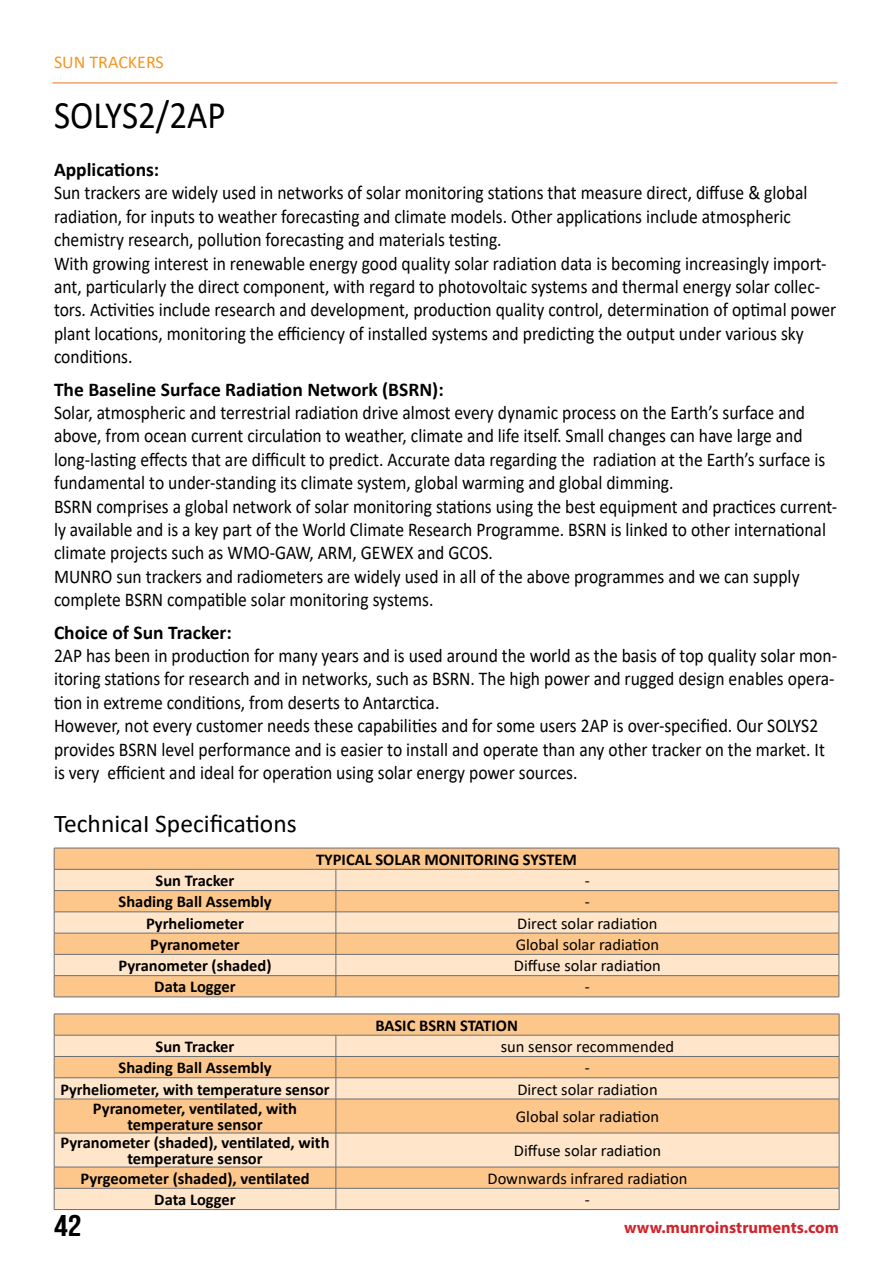
<style>
.page{position:relative;width:893px;height:1263px;background:#fff}
.page>*{position:absolute;margin:0;border:0;box-sizing:border-box;transform-origin:0 0}
.t1{font:39px "Calibri";color:#000;scale:.9 1}
.t2{font:30px "Bebas Neue";color:#000;scale:1.15 1}
.t3{font:25.5px "Calibri";color:#000}
.t4{font:19.5px/23.4px "Calibri";color:#000;scale:.9 1}
.t5{font:700 19.5px "Calibri";color:#000}
.t6{font:18px "Calibri";color:#f8951f}
.t7{font:700 16.5px/16.5px "Calibri";color:#000;text-align:center}
.t8{font:16.5px "Calibri";color:#000}
.t9{font:700 16.5px "Myriad Pro";color:#d2232a}
</style>
<div class="page">
<svg style="left:55px;top:849px;width:784px;height:148px;background:#f9c48a"></svg>
<svg style="left:55px;top:870px;width:784px;height:105px;background:#fcd8b0"></svg>
<hr style="left:54px;top:848px;width:282px;height:1px;background:#6d6e71">
<hr style="left:336px;top:848px;width:503px;height:1px;background:#6d6e71">
<hr style="left:54px;top:869px;width:282px;height:1px;background:#6d6e71">
<hr style="left:336px;top:869px;width:503px;height:1px;background:#6d6e71">
<hr style="left:54px;top:890px;width:282px;height:1px;background:#6d6e71">
<hr style="left:336px;top:890px;width:503px;height:1px;background:#6d6e71">
<hr style="left:54px;top:911px;width:282px;height:1px;background:#6d6e71">
<hr style="left:336px;top:911px;width:503px;height:1px;background:#6d6e71">
<hr style="left:54px;top:933px;width:282px;height:1px;background:#6d6e71">
<hr style="left:336px;top:933px;width:503px;height:1px;background:#6d6e71">
<hr style="left:54px;top:954px;width:282px;height:1px;background:#6d6e71">
<hr style="left:336px;top:954px;width:503px;height:1px;background:#6d6e71">
<hr style="left:54px;top:975px;width:282px;height:1px;background:#6d6e71">
<svg style="left:54px;top:848px;width:1px;height:149px"></svg>
<hr style="left:336px;top:975px;width:503px;height:1px;background:#6d6e71">
<svg style="left:336px;top:869px;width:1px;height:128px"></svg>
<svg style="left:839px;top:848px;width:1px;height:149px"></svg>
<hr style="left:54px;top:997px;width:282px;height:1px;background:#6d6e71">
<hr style="left:336px;top:997px;width:503px;height:1px;background:#6d6e71">
<div style="left:55px;top:1015px;width:784px;height:20px;background:#fdc78b"></div>
<svg style="left:55px;top:1036px;width:784px;height:173px;background:#fcd7ae"></svg>
<hr style="left:54px;top:1014px;width:282px;height:1px;background:#6d6e71">
<hr style="left:336px;top:1014px;width:503px;height:1px;background:#6d6e71">
<hr style="left:54px;top:1035px;width:282px;height:1px;background:#6d6e71">
<hr style="left:336px;top:1035px;width:503px;height:1px;background:#6d6e71">
<hr style="left:54px;top:1056px;width:282px;height:1px;background:#6d6e71">
<hr style="left:336px;top:1056px;width:503px;height:1px;background:#6d6e71">
<hr style="left:54px;top:1077px;width:282px;height:1px;background:#6d6e71">
<svg style="left:54px;top:1014px;width:1px;height:85px"></svg>
<hr style="left:336px;top:1077px;width:503px;height:1px;background:#6d6e71">
<svg style="left:336px;top:1035px;width:1px;height:64px"></svg>
<svg style="left:839px;top:1014px;width:1px;height:85px"></svg>
<hr style="left:54px;top:1099px;width:282px;height:1px;background:#6d6e71">
<hr style="left:54px;top:1099px;width:1px;height:34px;background:#6d6e71">
<hr style="left:336px;top:1099px;width:503px;height:1px;background:#6d6e71">
<hr style="left:336px;top:1099px;width:1px;height:34px;background:#6d6e71">
<hr style="left:839px;top:1099px;width:1px;height:34px;background:#6d6e71">
<hr style="left:54px;top:1133px;width:282px;height:1px;background:#6d6e71">
<hr style="left:54px;top:1133px;width:1px;height:34px;background:#6d6e71">
<hr style="left:336px;top:1133px;width:503px;height:1px;background:#6d6e71">
<hr style="left:336px;top:1133px;width:1px;height:34px;background:#6d6e71">
<hr style="left:839px;top:1133px;width:1px;height:34px;background:#6d6e71">
<hr style="left:54px;top:1167px;width:282px;height:1px;background:#6d6e71">
<hr style="left:336px;top:1167px;width:503px;height:1px;background:#6d6e71">
<hr style="left:54px;top:1188px;width:282px;height:1px;background:#6d6e71">
<svg style="left:54px;top:1167px;width:1px;height:42px"></svg>
<hr style="left:336px;top:1188px;width:503px;height:1px;background:#6d6e71">
<svg style="left:336px;top:1167px;width:1px;height:42px"></svg>
<svg style="left:839px;top:1167px;width:1px;height:42px"></svg>
<hr style="left:54px;top:1209px;width:282px;height:1px;background:#6d6e71">
<hr style="left:336px;top:1209px;width:503px;height:1px;background:#6d6e71">
<hr style="left:52px;top:83px;width:785px;height:1px;background:#f36f21">
<p class="t6" style="left:54px;top:49px;width:111px">SUN TRACKERS</p>
<h1 class="t1" style="left:54px;top:88px;width:192px">SOLYS2/2AP</h1>
<p class="t5" style="left:54px;top:156px;width:107px">Applications:</p>
<p class="t4" style="left:54px;top:181px;width:871px">Sun trackers are widely used in networks of solar monitoring stations that measure direct, diffuse &amp; global radiation, for inputs to weather forecasting and climate models. Other applications include atmospheric chemistry research, pollution forecasting and materials testing.<br>With growing interest in renewable energy good quality solar radiation data is becoming increasingly import&shy;ant, particularly the direct component, with regard to photovoltaic systems and thermal energy solar collec&shy;tors. Activities include research and development, production quality control, determination of optimal power plant locations, monitoring the efficiency of installed systems and predicting the output under various sky conditions.</p>
<p class="t5" style="left:54px;top:375px;width:391px">The Baseline Surface Radiation Network (BSRN):</p>
<p class="t4" style="left:54px;top:400px;width:872px">Solar, atmospheric and terrestrial radiation drive almost every dynamic process on the Earth’s surface and above, from ocean current circulation to weather, climate and life itself. Small changes can have large and long-lasting effects that are difficult to predict. Accurate data regarding the radiation at the Earth’s surface is fundamental to under-standing its climate system, global warming and global dimming.<br>BSRN comprises a global network of solar monitoring stations using the best equipment and practices current&shy;ly available and is a key part of the World Climate Research Programme. BSRN is linked to other international climate projects such as WMO-GAW, ARM, GEWEX and GCOS.<br>MUNRO sun trackers and radiometers are widely used in all of the above programmes and we can supply complete BSRN compatible solar monitoring systems.</p>
<p class="t5" style="left:54px;top:618px;width:179px">Choice of Sun Tracker:</p>
<p class="t4" style="left:54px;top:643px;width:871px">2AP has been in production for many years and is used around the world as the basis of top quality solar mon&shy;itoring stations for research and in networks, such as BSRN. The high power and rugged design enables opera&shy;tion in extreme conditions, from deserts to Antarctica.<br>However, not every customer needs these capabilities and for some users 2AP is over-specified. Our SOLYS2 provides BSRN level performance and is easier to install and operate than any other tracker on the market. It is very efficient and ideal for operation using solar energy power sources.</p>
<h3 class="t3" style="left:54px;top:805px;width:244px">TechnicaI Specifications</h3>
<p class="t7" style="left:316px;top:851px;width:262px">TYPICAL SOLAR MONITORING SYSTEM</p>
<p class="t7" style="left:156px;top:872px;width:80px">Sun Tracker</p>
<p class="t8" style="left:585px;top:869px;width:7px">-</p>
<p class="t7" style="left:119px;top:893px;width:155px">Shading Ball Assembly</p>
<p class="t8" style="left:585px;top:890px;width:7px">-</p>
<p class="t7" style="left:146px;top:915px;width:100px">Pyrheliometer</p>
<p class="t8" style="left:517px;top:912px;width:142px">Direct solar radiation</p>
<p class="t7" style="left:150px;top:936px;width:91px">Pyranometer</p>
<p class="t8" style="left:516px;top:933px;width:145px">Global solar radiation</p>
<p class="t7" style="left:119px;top:957px;width:155px">Pyranometer (shaded)</p>
<p class="t8" style="left:514px;top:954px;width:149px">Diffuse solar radiation</p>
<p class="t7" style="left:154px;top:978px;width:83px">Data Logger</p>
<p class="t8" style="left:585px;top:975px;width:7px">-</p>
<p class="t7" style="left:375px;top:1017px;width:144px">BASIC BSRN STATION</p>
<p class="t7" style="left:156px;top:1038px;width:80px">Sun Tracker</p>
<p class="t8" style="left:501px;top:1035px;width:175px">sun sensor recommended</p>
<p class="t7" style="left:119px;top:1059px;width:155px">Shading Ball Assembly</p>
<p class="t8" style="left:585px;top:1056px;width:7px">-</p>
<p class="t7" style="left:60px;top:1080px;width:271px">Pyrheliometer, with temperature sensor</p>
<p class="t8" style="left:517px;top:1077px;width:142px">Direct solar radiation</p>
<p class="t7" style="left:93px;top:1100px;width:206px">Pyranometer, ventilated, with temperature sensor</p>
<p class="t8" style="left:516px;top:1105px;width:145px">Global solar radiation</p>
<p class="t7" style="left:61px;top:1133px;width:270px">Pyranometer (shaded), ventilated, with temperature sensor</p>
<p class="t8" style="left:514px;top:1139px;width:149px">Diffuse solar radiation</p>
<p class="t7" style="left:80px;top:1170px;width:231px">Pyrgeometer (shaded), ventilated</p>
<p class="t8" style="left:487px;top:1167px;width:201px">Downwards infrared radiation</p>
<p class="t7" style="left:154px;top:1191px;width:83px">Data Logger</p>
<p class="t8" style="left:585px;top:1188px;width:7px">-</p>
<h2 class="t2" style="left:54px;top:1209px;width:25px">42</h2>
<p class="t9" style="left:624px;top:1217px;width:216px">www.munroinstruments.com</p>
</div>
